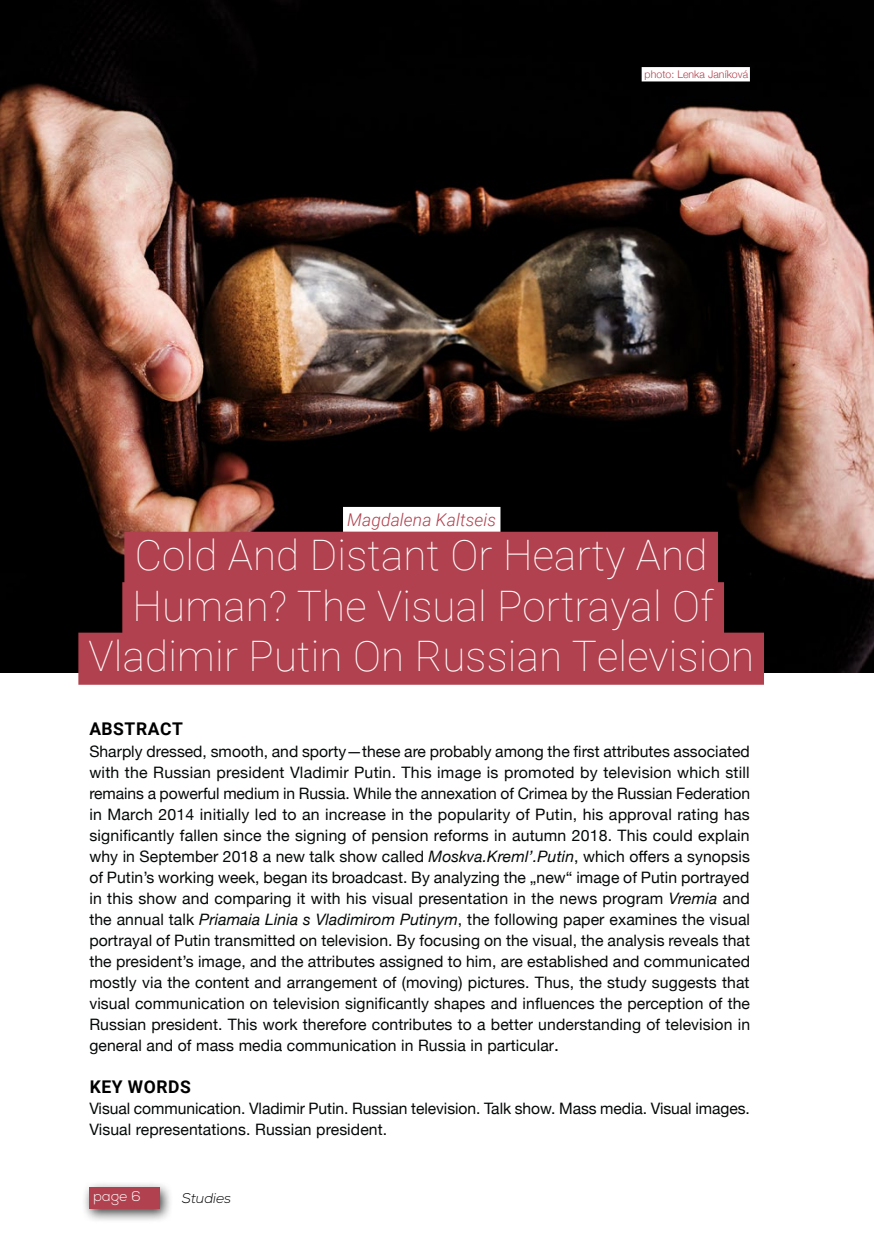
<style>
.page{position:relative;width:874px;height:1241px;background:#fff}
.page>*{position:absolute;margin:0;border:0;box-sizing:border-box;transform-origin:0 0}
.t1{font:100 42px/50.4px "Roboto";letter-spacing:.005em;color:#fff;text-align:center}
.t2{font:italic 300 17.5px "Roboto";letter-spacing:.005em;color:#b1414e}
.t3{font:700 17.5px "Roboto";letter-spacing:.035em;color:#000}
.t4{font:15.75px/21px "Helvetica Neue";letter-spacing:-.005em;color:#050808;text-align:justify}
.t5{font:italic 300 14px "Nexa";color:#000}
.t6{font:300 14px "Nexa";color:#fff}
.t7{font:300 10.5px "Helvetica Neue";letter-spacing:.005em;color:#b1414e}
.s1{font-style:italic}
.s2{font-size:17.5px}
</style>
<div class="page">
<div style="left:81px;top:1180px;width:92px;height:43px;background:#000;opacity:.75"></div>
<div style="left:89px;top:1186px;width:71px;height:22px;background:#b1414e"></div>
<img style="left:0;top:0;width:873px;height:672px">
<div style="left:124px;top:531px;width:593px;height:52px;background:#b1414e"></div>
<div style="left:122px;top:582px;width:601px;height:52px;background:#b1414e"></div>
<div style="left:78px;top:632px;width:685px;height:52px;background:#b1414e"></div>
<div style="left:343px;top:507px;width:157px;height:24px;background:#fff"></div>
<div style="left:641px;top:67px;width:108px;height:14px;background:#fff"></div>
<p class="t7" style="left:644px;top:66px;width:105px">photo: Lenka Janíková</p>
<p class="t2" style="left:347px;top:507px;width:150px">Magdalena Kaltseis</p>
<h1 class="t1" style="left:89px;top:528px;width:666px">Cold And Distant Or Hearty And<br>Human? The Visual Portrayal Of<br>Vladimir Putin On Russian Television</h1>
<p class="t3" style="left:89px;top:717px;width:95px">ABSTRACT</p>
<p class="t4" style="left:89px;top:741px;width:662px">Sharply dressed, smooth, and sporty—these are probably among the first attributes associated with the Russian president Vladimir Putin. This image is promoted by television which still remains a powerful medium in Russia. While the annexation of Crimea by the Russian Federation in March 2014 initially led to an increase in the popularity of Putin, his approval rating has significantly fallen since the signing of pension reforms in autumn 2018. This could explain why in September 2018 a new talk show called <span class="s1">Moskva.Kreml’.Putin</span>, which offers a synopsis of Putin’s working week, began its broadcast. By analyzing the „new“ image of Putin portrayed in this show and comparing it with his visual presentation in the news program <span class="s1">Vremia</span> and the annual talk <span class="s1">Priamaia Linia s Vladimirom Putinym</span>, the following paper examines the visual portrayal of Putin transmitted on television. By focusing on the visual, the analysis reveals that the president’s image, and the attributes assigned to him, are established and communicated mostly via the content and arrangement of (moving) pictures. Thus, the study suggests that visual communication on television significantly shapes and influences the perception of the Russian president. This work therefore contributes to a better understanding of television in general and of mass media communication in Russia in particular<span class="s2">.</span></p>
<p class="t3" style="left:90px;top:1074px;width:103px">KEY WORDS</p>
<p class="t4" style="left:89px;top:1098px;width:661px">Visual communication. Vladimir Putin. Russian television. Talk show. Mass media. Visual images.<br>Visual representations. Russian president.</p>
<p class="t6" style="left:93px;top:1187px;width:49px">page 6</p>
<p class="t5" style="left:182px;top:1189px;width:51px">Studies</p>
</div>
